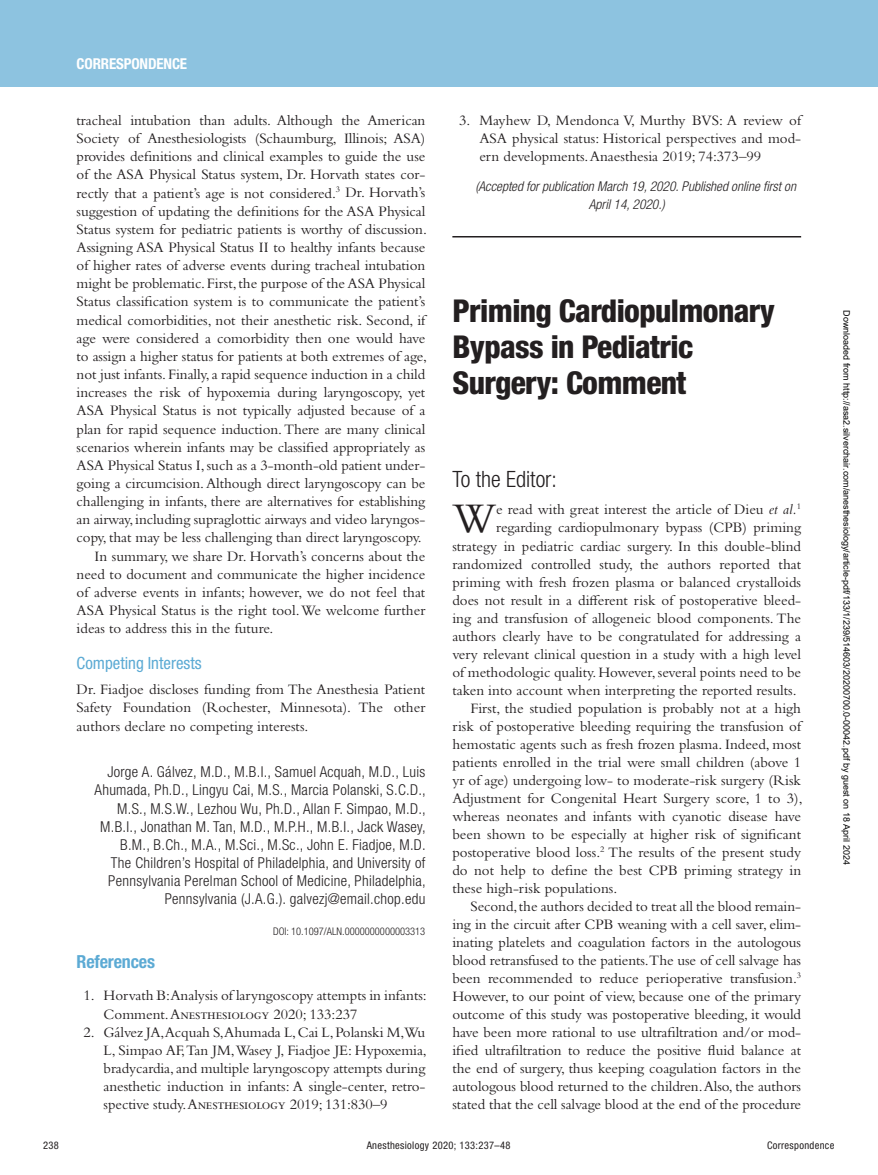
<style>
.page{position:relative;width:878px;height:1175px;background:#fff}
.page>*{position:absolute;margin:0;border:0;box-sizing:border-box;transform-origin:0 0}
.t1{font:43.95px "Bembo Std";color:#231f20}
.t2{font:800 condensed 31.5px/36px "Helvetica Neue LT Std";letter-spacing:-.02em;color:#231f20}
.t3{font:300 condensed 22.5px "Helvetica Neue LT Std";color:#231f20}
.t4{font:700 condensed 18px "Helvetica Neue LT Std";letter-spacing:-.01em;color:#5caad4}
.t5{font:condensed 16.8px "Helvetica Neue LT Std";color:#5caad4}
.t6{font:15px/18.1px "Bembo Std";letter-spacing:-.005em;color:#231f20;text-align:justify}
.t7{font:300 condensed 15px/18.1px "Helvetica Neue LT Std";letter-spacing:.02em;color:#231f20;text-align:right}
.t8{font:700 condensed 15px "Helvetica Neue LT Std";letter-spacing:-.01em;color:#fff}
.t9{font:italic 300 condensed 13.5px/18px "Helvetica Neue LT Std";color:#231f20}
.t10{font:condensed 10.5px "Helvetica Neue LT Std";letter-spacing:.03em;color:#231f20}
.t11{font:300 condensed 10.5px "Helvetica Neue LT Std";color:#231f20}
.t12{font:9px "Arial";color:#000}
.s1{font-style:italic}
</style>
<div class="page">
<div style="left:0;top:0;width:878px;height:86px;background:#8dc3e0"></div>
<hr style="left:452px;top:236px;width:349px;height:1px;background:#231f20">
<p class="t8" style="left:77px;top:54px;width:112px">CORRESPONDENCE</p>
<p class="t6" style="left:77px;top:111px;width:350px">tracheal intubation than adults. Although the American</p>
<p class="t6" style="left:77px;top:129px;width:350px">Society of Anesthesiologists (Schaumburg, Illinois; ASA)</p>
<p class="t6" style="left:77px;top:147px;width:350px">provides definitions and clinical examples to guide the use</p>
<p class="t6" style="left:77px;top:165px;width:350px">of the ASA Physical Status system, Dr. Horvath states cor-</p>
<p class="t6" style="left:77px;top:183px;width:350px">rectly that a patient’s age is not considered.<sup>3</sup> Dr. Horvath’s</p>
<p class="t6" style="left:77px;top:202px;width:350px">suggestion of updating the definitions for the ASA Physical</p>
<p class="t6" style="left:77px;top:220px;width:352px">Status system for pediatric patients is worthy of discussion.</p>
<p class="t6" style="left:77px;top:238px;width:350px">Assigning ASA Physical Status II to healthy infants because</p>
<p class="t6" style="left:77px;top:256px;width:350px">of higher rates of adverse events during tracheal intubation</p>
<p class="t6" style="left:77px;top:274px;width:350px">might be problematic. First, the purpose of the ASA Physical</p>
<p class="t6" style="left:77px;top:292px;width:350px">Status classification system is to communicate the patient’s</p>
<p class="t6" style="left:77px;top:310px;width:350px">medical comorbidities, not their anesthetic risk. Second, if</p>
<p class="t6" style="left:77px;top:329px;width:350px">age were considered a comorbidity then one would have</p>
<p class="t6" style="left:77px;top:347px;width:352px">to assign a higher status for patients at both extremes of age,</p>
<p class="t6" style="left:77px;top:365px;width:350px">not just infants. Finally, a rapid sequence induction in a child</p>
<p class="t6" style="left:77px;top:383px;width:350px">increases the risk of hypoxemia during laryngoscopy, yet</p>
<p class="t6" style="left:77px;top:401px;width:350px">ASA Physical Status is not typically adjusted because of a</p>
<p class="t6" style="left:77px;top:419px;width:350px">plan for rapid sequence induction. There are many clinical</p>
<p class="t6" style="left:77px;top:437px;width:350px">scenarios wherein infants may be classified appropriately as</p>
<p class="t6" style="left:77px;top:456px;width:350px">ASA Physical Status I, such as a 3-month-old patient under-</p>
<p class="t6" style="left:77px;top:474px;width:350px">going a circumcision. Although direct laryngoscopy can be</p>
<p class="t6" style="left:77px;top:492px;width:350px">challenging in infants, there are alternatives for establishing</p>
<p class="t6" style="left:77px;top:510px;width:350px">an airway, including supraglottic airways and video laryngos-</p>
<p class="t6" style="left:77px;top:528px;width:347px">copy, that may be less challenging than direct laryngoscopy.</p>
<p class="t6" style="left:95px;top:546px;width:332px">In summary, we share Dr. Horvath’s concerns about the</p>
<p class="t6" style="left:77px;top:565px;width:350px">need to document and communicate the higher incidence</p>
<p class="t6" style="left:77px;top:583px;width:350px">of adverse events in infants; however, we do not feel that</p>
<p class="t6" style="left:77px;top:601px;width:350px">ASA Physical Status is the right tool. We welcome further</p>
<p class="t6" style="left:77px;top:619px;width:198px">ideas to address this in the future.</p>
<p class="t5" style="left:77px;top:653px;width:126px">Competing Interests</p>
<p class="t6" style="left:77px;top:680px;width:350px">Dr. Fiadjoe discloses funding from The Anesthesia Patient Safety Foundation (Rochester, Minnesota). The other authors declare no competing interests.</p>
<p class="t7" style="left:95px;top:762px;width:333px">Jorge A. Gálvez, M.D., M.B.I., Samuel Acquah, M.D., Luis Ahumada, Ph.D., Lingyu Cai, M.S., Marcia Polanski, S.C.D., M.S., M.S.W., Lezhou Wu, Ph.D., Allan F. Simpao, M.D., M.B.I., Jonathan M. Tan, M.D., M.P.H., M.B.I., Jack Wasey, B.M., B.Ch., M.A., M.Sci., M.Sc., John E. Fiadjoe, M.D.<br>The Children’s Hospital of Philadelphia, and University of Pennsylvania Perelman School of Medicine, Philadelphia, Pennsylvania (J.A.G.). galvezj@email.chop.edu</p>
<p class="t11" style="left:273px;top:925px;width:154px">DOI: 10.1097/ALN.0000000000003313</p>
<p class="t4" style="left:77px;top:951px;width:80px">References</p>
<p class="t6" style="left:104px;top:986px;width:325px;text-indent:-20px">1. Horvath B:Analysis of laryngoscopy attempts in infants:<br>Comment. Anesthesiology 2020; 133:237</p>
<p class="t6" style="left:104px;top:1022px;width:325px;text-indent:-20px">2. Gálvez JA,Acquah S,Ahumada L, Cai L, Polanski M,Wu L, Simpao AF, Tan JM, Wasey J, Fiadjoe JE: Hypoxemia, bradycardia, and multiple laryngoscopy attempts during anesthetic induction in infants: A single-center, retro&shy;spective study. Anesthesiology 2019; 131:830–9</p>
<p class="t6" style="left:479px;top:111px;width:323px;text-indent:-20px">3. Mayhew D, Mendonca V, Murthy BVS: A review of ASA physical status: Historical perspectives and mod&shy;ern developments. Anaesthesia 2019; 74:373–99</p>
<p class="t9" style="left:589px;top:177px;width:209px;text-indent:-113px">(Accepted for publication March 19, 2020. Published online first on<br>April 14, 2020.)</p>
<h2 class="t2" style="left:452px;top:292px;width:324px">Priming Cardiopulmonary<br>Bypass in Pediatric<br>Surgery: Comment</h2>
<h3 class="t3" style="left:452px;top:466px;width:106px">To the Editor:</h3>
<h1 class="t1" style="left:452px;top:493px;width:45px">W</h1>
<p class="t6" style="left:496px;top:500px;width:306px">e read with great interest the article of Dieu <span class="s1">et al.</span><sup>1</sup></p>
<p class="t6" style="left:496px;top:518px;width:306px">regarding cardiopulmonary bypass (CPB) priming</p>
<p class="t6" style="left:452px;top:536px;width:350px">strategy in pediatric cardiac surgery. In this double-blind</p>
<p class="t6" style="left:452px;top:554px;width:350px">randomized controlled study, the authors reported that</p>
<p class="t6" style="left:452px;top:572px;width:350px">priming with fresh frozen plasma or balanced crystalloids</p>
<p class="t6" style="left:452px;top:590px;width:350px">does not result in a different risk of postoperative bleed-</p>
<p class="t6" style="left:452px;top:608px;width:350px">ing and transfusion of allogeneic blood components. The</p>
<p class="t6" style="left:452px;top:626px;width:350px">authors clearly have to be congratulated for addressing a</p>
<p class="t6" style="left:452px;top:644px;width:350px">very relevant clinical question in a study with a high level</p>
<p class="t6" style="left:452px;top:662px;width:350px">of methodologic quality. However, several points need to be</p>
<p class="t6" style="left:452px;top:680px;width:346px">taken into account when interpreting the reported results.</p>
<p class="t6" style="left:470px;top:698px;width:332px">First, the studied population is probably not at a high</p>
<p class="t6" style="left:452px;top:716px;width:350px">risk of postoperative bleeding requiring the transfusion of</p>
<p class="t6" style="left:452px;top:734px;width:350px">hemostatic agents such as fresh frozen plasma. Indeed, most</p>
<p class="t6" style="left:452px;top:752px;width:350px">patients enrolled in the trial were small children (above 1</p>
<p class="t6" style="left:452px;top:770px;width:350px">yr of age) undergoing low- to moderate-risk surgery (Risk</p>
<p class="t6" style="left:452px;top:788px;width:352px">Adjustment for Congenital Heart Surgery score, 1 to 3),</p>
<p class="t6" style="left:452px;top:806px;width:350px">whereas neonates and infants with cyanotic disease have</p>
<p class="t6" style="left:452px;top:824px;width:350px">been shown to be especially at higher risk of significant</p>
<p class="t6" style="left:452px;top:843px;width:350px">postoperative blood loss.<sup>2</sup> The results of the present study</p>
<p class="t6" style="left:452px;top:861px;width:350px">do not help to define the best CPB priming strategy in</p>
<p class="t6" style="left:452px;top:879px;width:166px">these high-risk populations.</p>
<p class="t6" style="left:470px;top:897px;width:332px">Second, the authors decided to treat all the blood remain-</p>
<p class="t6" style="left:452px;top:915px;width:350px">ing in the circuit after CPB weaning with a cell saver, elim-</p>
<p class="t6" style="left:452px;top:933px;width:350px">inating platelets and coagulation factors in the autologous</p>
<p class="t6" style="left:452px;top:951px;width:350px">blood retransfused to the patients.The use of cell salvage has</p>
<p class="t6" style="left:452px;top:969px;width:350px">been recommended to reduce perioperative transfusion.<sup>3</sup></p>
<p class="t6" style="left:452px;top:987px;width:350px">However, to our point of view, because one of the primary</p>
<p class="t6" style="left:452px;top:1005px;width:350px">outcome of this study was postoperative bleeding, it would</p>
<p class="t6" style="left:452px;top:1023px;width:350px">have been more rational to use ultrafiltration and/or mod-</p>
<p class="t6" style="left:452px;top:1041px;width:350px">ified ultrafiltration to reduce the positive fluid balance at</p>
<p class="t6" style="left:452px;top:1059px;width:350px">the end of surgery, thus keeping coagulation factors in the</p>
<p class="t6" style="left:452px;top:1077px;width:350px">autologous blood returned to the children. Also, the authors</p>
<p class="t6" style="left:452px;top:1095px;width:350px">stated that the cell salvage blood at the end of the procedure</p>
<p class="t12" style="left:850px;top:310px;width:556px;rotate:90deg">Downloaded from http://asa2.silverchair.com/anesthesiology/article-pdf/133/1/239/514603/20200700.0-00042.pdf by guest on 18 April 2024</p>
<p class="t10" style="left:43px;top:1139px;width:17px">238</p>
<p class="t10" style="left:367px;top:1139px;width:145px">Anesthesiology 2020; 133:237–48</p>
<p class="t10" style="left:767px;top:1139px;width:69px">Correspondence</p>
</div>
